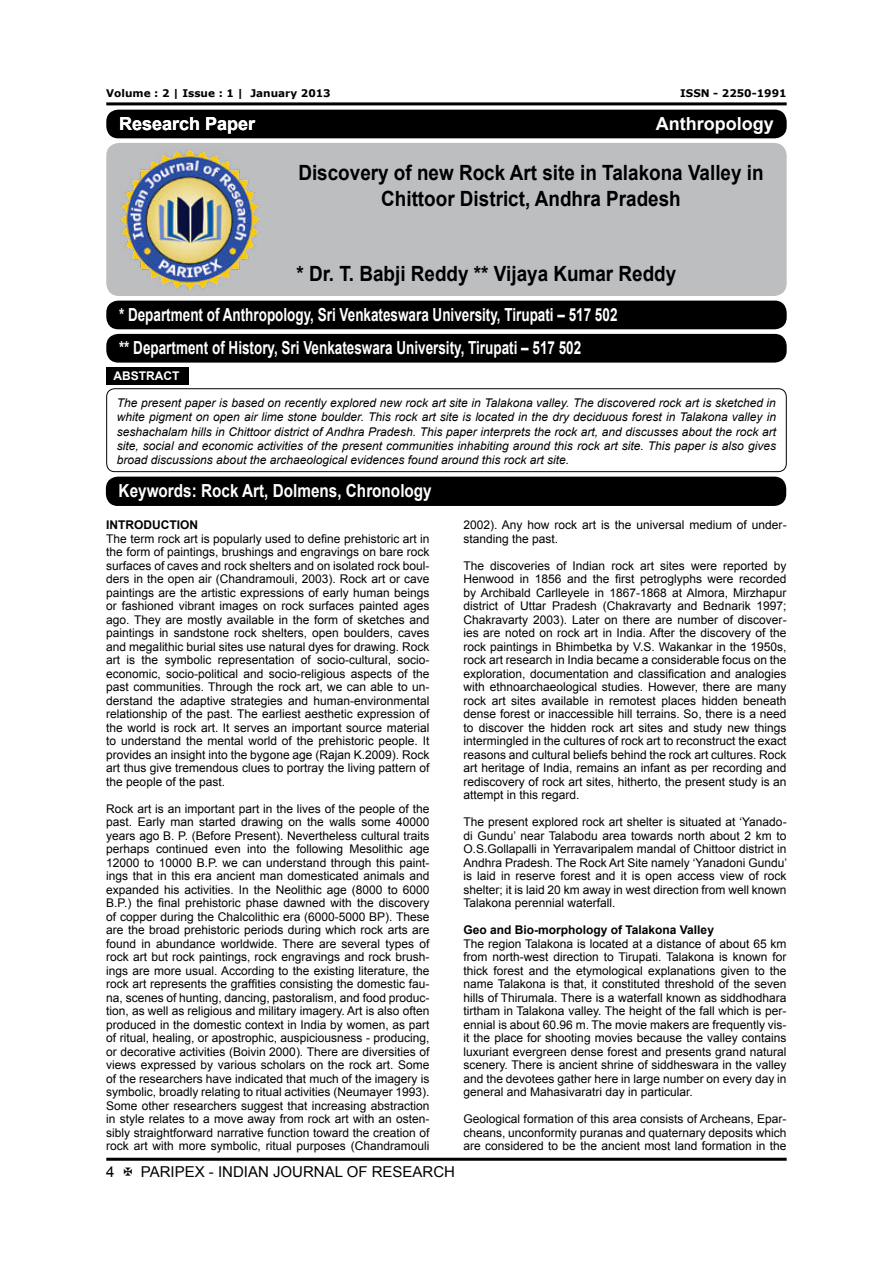
<style>
.page{position:relative;width:893px;height:1263px;background:#fff}
.page>*{position:absolute;margin:0;border:0;box-sizing:border-box;transform-origin:0 0}
.t1{font:700 21px/25.2px "Arial";color:#000;text-align:center;scale:.9 1}
.t2{font:700 18px/33.3px "Arial";color:#fff;scale:.75 1}
.t3{font:700 18px "Arial";color:#fff;scale:.85 1}
.t4{font:700 18px "Arial";color:#fff}
.t5{font:15px "Arial";color:#000}
.t6{font:12px/13.5px "Arial";color:#000;text-align:justify}
.t7{font:italic 12px/14.4px "Arial";color:#000;text-align:justify}
.t8{font:700 12px "Arial";color:#000}
.t9{font:700 12px "Arial";color:#fff}
.t10{font:700 10.5px "Verdana";color:#000}
</style>
<div class="page">
<hr style="left:106px;top:102px;width:681px;height:3px;background:#000">
<hr style="left:106px;top:1158px;width:681px;height:3px;background:#000">
<div style="left:106px;top:143px;width:681px;height:153px;background:#bcbec0;border-radius:13px"></div>
<div style="left:106px;top:110px;width:681px;height:28px;background:#000;border-radius:12px"></div>
<img style="left:120px;top:150px;width:140px;height:139px">
<div style="left:106px;top:301px;width:681px;height:28px;background:#000;border-radius:12px"></div>
<div style="left:106px;top:334px;width:681px;height:29px;background:#000;border-radius:12px"></div>
<div style="left:106px;top:477px;width:680px;height:29px;background:#000;border-radius:12px"></div>
<div style="left:106px;top:388px;width:681px;height:84px;border:1px solid #000;border-radius:8px"></div>
<div style="left:106px;top:367px;width:82px;height:17px;background:#000"></div>
<p class="t10" style="left:106px;top:89px;width:226px">Volume : 2 | Issue : 1 | January 2013</p>
<p class="t10" style="left:680px;top:89px;width:108px">ISSN - 2250-1991</p>
<h2 class="t4" style="left:119px;top:117px;width:138px">Research Paper</h2>
<h2 class="t4" style="left:656px;top:117px;width:119px">Anthropology</h2>
<h1 class="t1" style="left:298px;top:162px;width:519px">Discovery of new Rock Art site in Talakona Valley in<br>Chittoor District, Andhra Pradesh</h1>
<h1 class="t1" style="left:296px;top:263px;width:424px">* Dr. T. Babji Reddy ** Vijaya Kumar Reddy</h1>
<h2 class="t2" style="left:119px;top:300px;width:666px">* Department of Anthropology, Sri Venkateswara University, Tirupati – 517 502 ** Department of History, Sri Venkateswara University, Tirupati – 517 502</h2>
<p class="t9" style="left:113px;top:371px;width:67px">ABSTRACT</p>
<p class="t7" style="left:117px;top:396px;width:661px">The present paper is based on recently explored new rock art site in Talakona valley. The discovered rock art is sketched in white pigment on open air lime stone boulder. This rock art site is located in the dry deciduous forest in Talakona valley in seshachalam hills in Chittoor district of Andhra Pradesh. This paper interprets the rock art, and discusses about the rock art site, social and economic activities of the present communities inhabiting around this rock art site. This paper is also gives broad discussions about the archaeological evidences found around this rock art site.</p>
<h2 class="t3" style="left:119px;top:484px;width:370px">Keywords: Rock Art, Dolmens, Chronology</h2>
<p class="t8" style="left:106px;top:520px;width:93px">INTRODUCTION</p>
<p class="t6" style="left:106px;top:532px;width:325px">The term rock art is popularly used to define prehistoric art in the form of paintings, brushings and engravings on bare rock surfaces of caves and rock shelters and on isolated rock boul&shy;ders in the open air (Chandramouli, 2003). Rock art or cave paintings are the artistic expressions of early human beings or fashioned vibrant images on rock surfaces painted ages ago. They are mostly available in the form of sketches and paintings in sandstone rock shelters, open boulders, caves and megalithic burial sites use natural dyes for drawing. Rock art is the symbolic representation of socio-cultural, socio&shy;economic, socio-political and socio-religious aspects of the past communities. Through the rock art, we can able to un&shy;derstand the adaptive strategies and human-environmental relationship of the past. The earliest aesthetic expression of the world is rock art. It serves an important source material to understand the mental world of the prehistoric people. It provides an insight into the bygone age (Rajan K.2009). Rock art thus give tremendous clues to portray the living pattern of the people of the past.</p>
<p class="t6" style="left:106px;top:802px;width:325px">Rock art is an important part in the lives of the people of the past. Early man started drawing on the walls some 40000 years ago B. P. (Before Present). Nevertheless cultural traits perhaps continued even into the following Mesolithic age 12000 to 10000 B.P. we can understand through this paint&shy;ings that in this era ancient man domesticated animals and expanded his activities. In the Neolithic age (8000 to 6000<br>B.P.) the final prehistoric phase dawned with the discovery of copper during the Chalcolithic era (6000-5000 BP). These are the broad prehistoric periods during which rock arts are found in abundance worldwide. There are several types of rock art but rock paintings, rock engravings and rock brush&shy;ings are more usual. According to the existing literature, the rock art represents the graffities consisting the domestic fau&shy;na, scenes of hunting, dancing, pastoralism, and food produc&shy;tion, as well as religious and military imagery. Art is also often produced in the domestic context in India by women, as part of ritual, healing, or apostrophic, auspiciousness - producing, or decorative activities (Boivin 2000). There are diversities of views expressed by various scholars on the rock art. Some of the researchers have indicated that much of the imagery is symbolic, broadly relating to ritual activities (Neumayer 1993).<br>Some other researchers suggest that increasing abstraction in style relates to a move away from rock art with an osten&shy;sibly straightforward narrative function toward the creation of rock art with more symbolic, ritual purposes (Chandramouli</p>
<p class="t5" style="left:106px;top:1166px;width:10px">4</p>
<p class="t5" style="left:141px;top:1166px;width:316px">PARIPEX - INDIAN JOURNAL OF RESEARCH</p>
<p class="t6" style="left:463px;top:518px;width:325px">2002). Any how rock art is the universal medium of under&shy;standing the past.</p>
<p class="t6" style="left:463px;top:559px;width:325px">The discoveries of Indian rock art sites were reported by Henwood in 1856 and the first petroglyphs were recorded by Archibald Carlleyele in 1867-1868 at Almora, Mirzhapur district of Uttar Pradesh (Chakravarty and Bednarik 1997; Chakravarty 2003). Later on there are number of discover&shy;ies are noted on rock art in India. After the discovery of the rock paintings in Bhimbetka by V.S. Wakankar in the 1950s, rock art research in India became a considerable focus on the exploration, documentation and classification and analogies with ethnoarchaeological studies. However, there are many rock art sites available in remotest places hidden beneath dense forest or inaccessible hill terrains. So, there is a need to discover the hidden rock art sites and study new things intermingled in the cultures of rock art to reconstruct the exact reasons and cultural beliefs behind the rock art cultures. Rock art heritage of India, remains an infant as per recording and rediscovery of rock art sites, hitherto, the present study is an attempt in this regard.</p>
<p class="t6" style="left:463px;top:815px;width:325px">The present explored rock art shelter is situated at ‘Yanado&shy;di Gundu’ near Talabodu area towards north about 2 km to O.S.Gollapalli in Yerravaripalem mandal of Chittoor district in Andhra Pradesh. The Rock Art Site namely ‘Yanadoni Gundu’ is laid in reserve forest and it is open access view of rock shelter; it is laid 20 km away in west direction from well known Talakona perennial waterfall.</p>
<p class="t8" style="left:463px;top:925px;width:252px">Geo and Bio-morphology of Talakona Valley</p>
<p class="t6" style="left:463px;top:937px;width:325px">The region Talakona is located at a distance of about 65 km from north-west direction to Tirupati. Talakona is known for thick forest and the etymological explanations given to the name Talakona is that, it constituted threshold of the seven hills of Thirumala. There is a waterfall known as siddhodhara tirtham in Talakona valley. The height of the fall which is per&shy;ennial is about 60.96 m. The movie makers are frequently vis&shy;it the place for shooting movies because the valley contains luxuriant evergreen dense forest and presents grand natural scenery. There is ancient shrine of siddheswara in the valley and the devotees gather here in large number on every day in general and Mahasivaratri day in particular.</p>
<p class="t6" style="left:463px;top:1112px;width:325px">Geological formation of this area consists of Archeans, Epar&shy;cheans, unconformity puranas and quaternary deposits which are considered to be the ancient most land formation in the</p>
</div>
